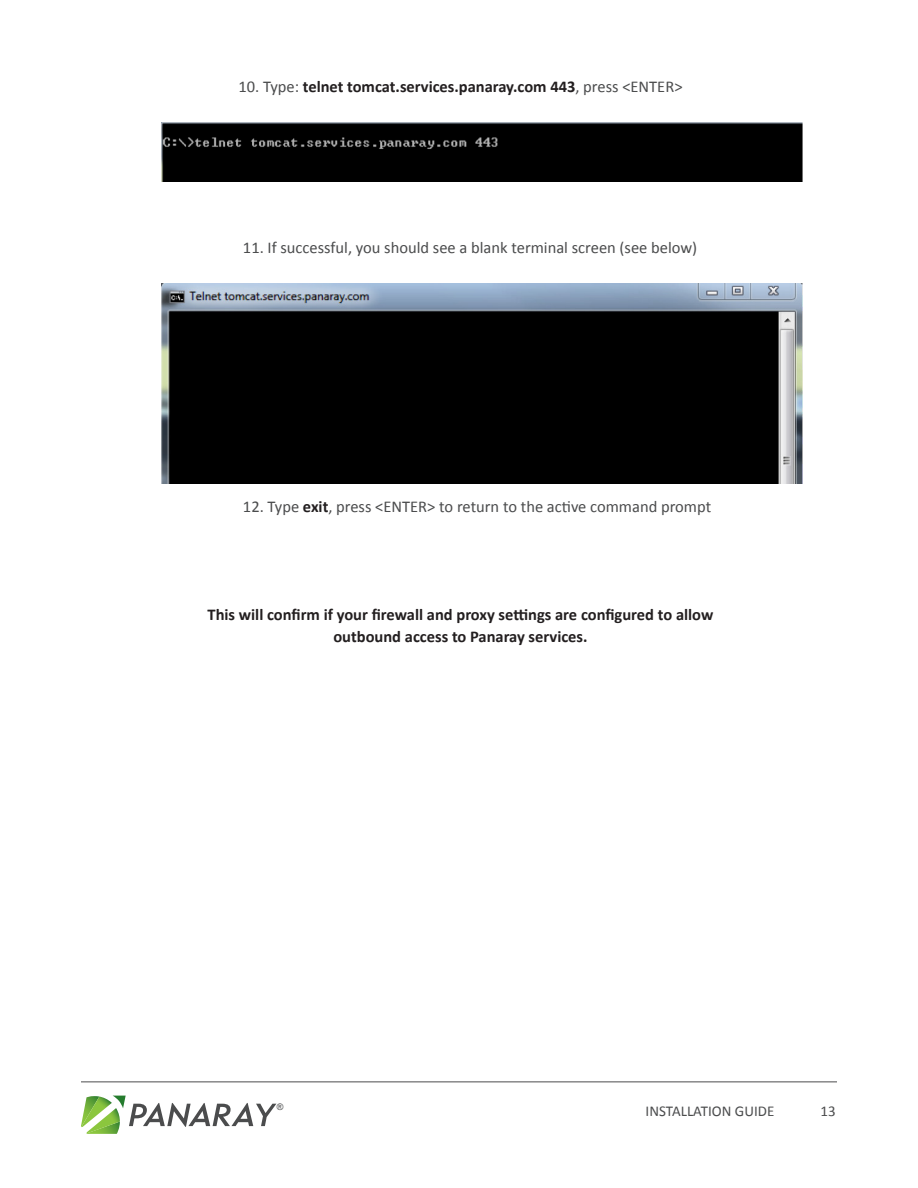
<style>
.page{position:relative;width:918px;height:1188px;background:#fff}
.page>*{position:absolute;margin:0;border:0;box-sizing:border-box;transform-origin:0 0}
.t1{font:700 16.5px "Calibri";color:#231f20}
.t2{font:16.5px "Calibri";color:#4b4c4d}
.t3{font:15px "Calibri";color:#4b4c4d}
.t4{font:9px "Arial";color:#4b4c4d}
.s1{font-weight:400;color:#4b4c4d}
.s2{font-weight:700;color:#231f20}
</style>
<div class="page">
<hr style="left:81px;top:1082px;width:756px;height:1px;background:#4b4c4d">
<svg style="left:81px;top:1096px;width:195px;height:38px"></svg>
<div style="left:161px;top:123px;width:642px;height:58px;background:#000"></div>
<img style="left:161px;top:283px;width:642px;height:201px">
<p class="t1" style="left:238px;top:76px;width:446px"><span class="s1">10. Type:</span> telnet tomcat.services.panaray.com 443<span class="s1">, press &lt;ENTER&gt;</span></p>
<p class="t2" style="left:243px;top:237px;width:456px">11. If successful, you should see a blank terminal screen (see below)</p>
<p class="t2" style="left:243px;top:496px;width:470px">12. Type <span class="s2">exit</span>, press &lt;ENTER&gt; to return to the active command prompt</p>
<p class="t1" style="left:208px;top:604px;width:507px">This will confirm if your firewall and proxy settings are configured to allow</p>
<p class="t1" style="left:333px;top:626px;width:256px">outbound access to Panaray services.</p>
<p class="t4" style="left:277px;top:1101px;width:8px">®</p>
<p class="t3" style="left:646px;top:1102px;width:130px">INSTALLATION GUIDE</p>
<p class="t3" style="left:821px;top:1102px;width:17px">13</p>
</div>
